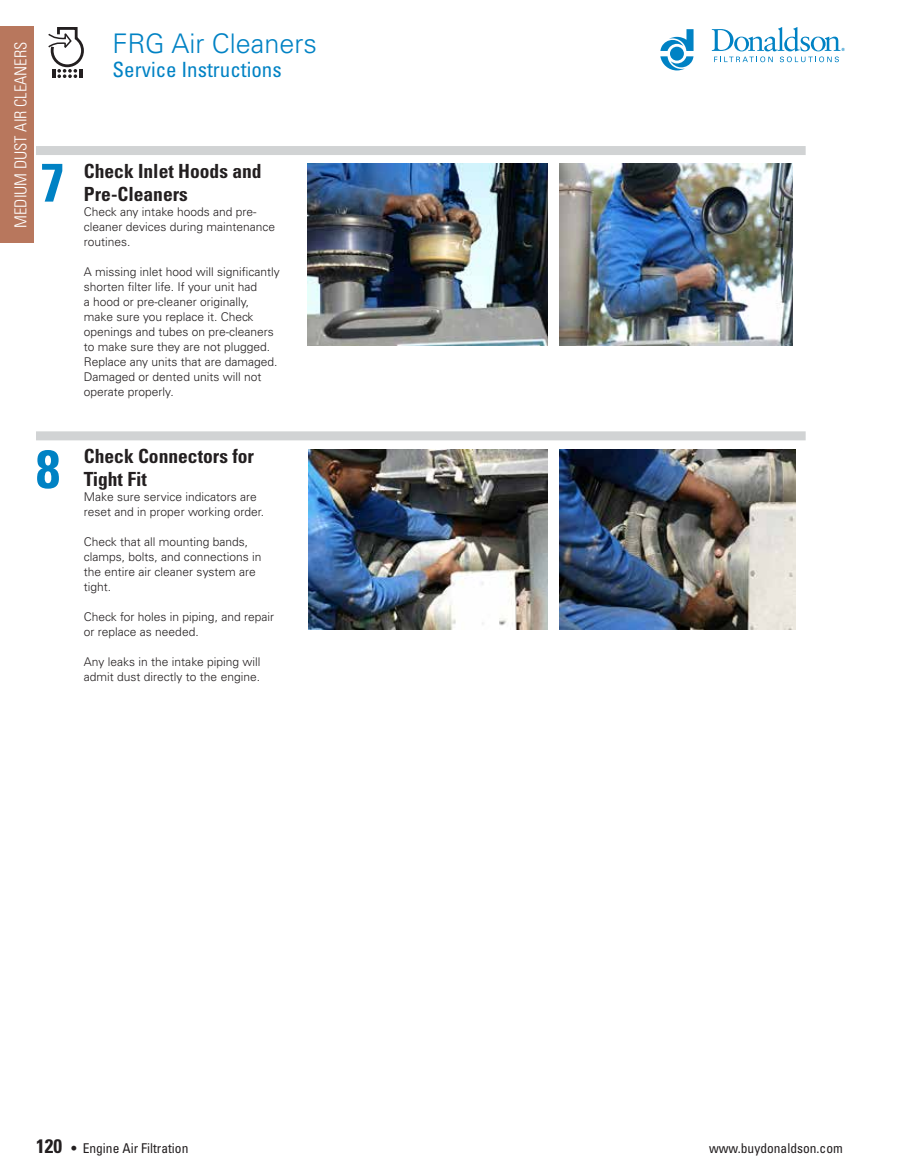
<style>
.page{position:relative;width:905px;height:1175px;background:#fff}
.page>*{position:absolute;margin:0;border:0;box-sizing:border-box;transform-origin:0 0}
.t1{font:700 condensed 54px "Univers LT Std";color:#0082c4}
.t2{font:300 27px "Univers LT Std";color:#0082c4}
.t3{font:condensed 21px "Univers LT Std";color:#0082c4}
.t4{font:700 condensed 19.5px/22.5px "Univers LT Std";color:#231f20}
.t5{font:300 condensed 16.5px "Univers LT Std";color:#fff}
.t6{font:condensed 13.5px "Univers LT Std";color:#231f20}
.t7{font:300 12px/15px "Univers LT Std";color:#231f20}
.s1{font-weight:700;font-size:19.5px}
.s2{font-weight:700}
</style>
<div class="page">
<div style="left:0;top:27px;width:33px;height:216px;background:#b8775d"></div>
<svg style="left:660px;top:29px;width:33px;height:41px"></svg>
<svg style="left:711px;top:27px;width:133px;height:35px"></svg>
<svg style="left:48px;top:27px;width:36px;height:51px"></svg>
<img style="left:308px;top:449px;width:239px;height:180px">
<img style="left:560px;top:449px;width:235px;height:180px">
<div style="left:36px;top:146px;width:769px;height:9px;background:#d1d3d4"></div>
<div style="left:36px;top:431px;width:769px;height:9px;background:#d1d3d4"></div>
<img style="left:307px;top:164px;width:240px;height:182px">
<img style="left:560px;top:164px;width:233px;height:182px">
<h3 class="t5" style="left:11px;top:228px;width:188px;rotate:-90deg">MEDIUM DUST AIR CLEANERS</h3>
<h1 class="t1" style="left:40px;top:149px;width:25px">7</h1>
<h1 class="t1" style="left:36px;top:436px;width:25px">8</h1>
<h2 class="t2" style="left:112px;top:27px;width:206px">FRG Air Cleaners</h2>
<h3 class="t3" style="left:112px;top:56px;width:171px">Service Instructions</h3>
<h3 class="t4" style="left:84px;top:160px;width:179px">Check Inlet Hoods and<br>Pre-Cleaners</h3>
<p class="t7" style="left:84px;top:204px;width:193px">Check any intake hoods and pre&shy;cleaner devices during maintenance routines.</p>
<p class="t7" style="left:84px;top:264px;width:197px">A missing inlet hood will significantly shorten filter life. If your unit had<br>a hood or pre-cleaner originally, make sure you replace it. Check openings and tubes on pre-cleaners to make sure they are not plugged.<br>Replace any units that are damaged.<br>Damaged or dented units will not operate properly.</p>
<h3 class="t4" style="left:84px;top:445px;width:172px">Check Connectors for<br>Tight Fit</h3>
<p class="t7" style="left:84px;top:489px;width:182px">Make sure service indicators are reset and in proper working order.</p>
<p class="t7" style="left:84px;top:534px;width:179px">Check that all mounting bands, clamps, bolts, and connections in the entire air cleaner system are tight.</p>
<p class="t7" style="left:84px;top:609px;width:192px">Check for holes in piping, and repair or replace as needed.</p>
<p class="t7" style="left:84px;top:654px;width:178px">Any leaks in the intake piping will admit dust directly to the engine.</p>
<p class="t6" style="left:36px;top:1139px;width:154px"><span class="s1">120</span> <span class="s2">•</span> Engine Air Filtration</p>
<p class="t6" style="left:709px;top:1139px;width:135px">www.buydonaldson.com</p>
</div>
